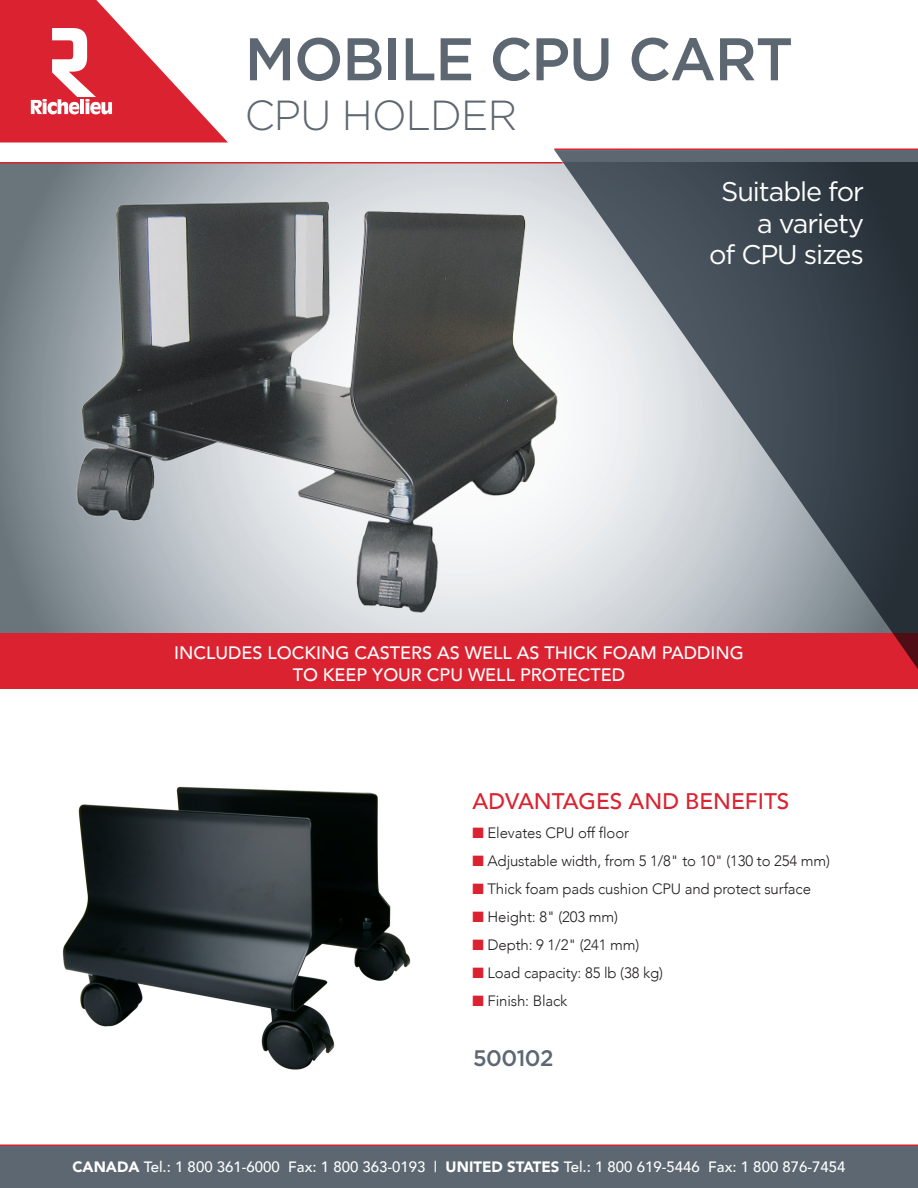
<style>
.page{position:relative;width:918px;height:1188px;background:#fff}
.page>*{position:absolute;margin:0;border:0;box-sizing:border-box;transform-origin:0 0}
.UNE-Product_Name{font:500 60px "Gotham";letter-spacing:-.02em;color:#5c6771}
.UNE-Product_Name-2{font:300 42px "Gotham";letter-spacing:-.02em;color:#5c6771}
.Boite_-_Gros{font:27px/31.5px "Gotham";letter-spacing:-.04em;color:#fff;text-align:right}
.UNE-Advantages_Benef{font:500 22.5px "Avenir";color:#db2230}
.UNE-Product_Name-3{font:500 22.5px "Gotham";letter-spacing:-.02em;color:#5c6771}
.UNE-Advantages_Benef-2{font:500 18px/21.6px "Avenir";color:#fff;text-align:center}
.Text_with_bullets{font:300 15px "Avenir";letter-spacing:-.01em;color:#231f20}
.t1{font:500 15px "Avenir";color:#fff}
.s1{color:#db2230}
.s2{font-weight:900}
</style>
<div class="page">
<svg style="left:0;top:0;width:228px;height:142px"></svg>
<div style="left:0;top:1146px;width:918px;height:42px;background:#5c6771"></div>
<hr style="left:0;top:1144px;width:918px;height:2px;background:#db2230">
<svg style="left:0;top:164px;width:554px;height:469px;background:#838d93"></svg>
<img style="left:54px;top:178px;width:500px;height:455px">
<div style="left:0;top:633px;width:918px;height:55px;background:#db2230"></div>
<hr style="left:0;top:162px;width:563px;height:2px;background:#db2230">
<svg style="left:554px;top:150px;width:364px;height:519px;background:#868088"></svg>
<hr style="left:554px;top:148px;width:364px;height:2px;background:#db2230">
<img style="left:62px;top:786px;width:349px;height:284px">
<p class="UNE-Product_Name" style="left:245px;top:20px;width:550px">MOBILE CPU CART</p>
<p class="UNE-Product_Name-2" style="left:245px;top:92px;width:274px">CPU HOLDER</p>
<p class="Boite_-_Gros" style="left:709px;top:175px;width:156px">Suitable for a variety<br>of CPU sizes</p>
<p class="UNE-Advantages_Benef-2" style="left:174px;top:641px;width:571px">INCLUDES LOCKING CASTERS AS WELL AS THICK FOAM PADDING<br>TO KEEP YOUR CPU WELL PROTECTED</p>
<p class="UNE-Advantages_Benef" style="left:472px;top:781px;width:318px">ADVANTAGES AND BENEFITS</p>
<p class="Text_with_bullets" style="left:472px;top:824px;width:158px"><span class="s1">■</span> Elevates CPU off floor</p>
<p class="Text_with_bullets" style="left:472px;top:852px;width:359px"><span class="s1">■</span> Adjustable width, from 5 1/8" to 10" (130 to 254 mm)</p>
<p class="Text_with_bullets" style="left:472px;top:880px;width:340px"><span class="s1">■</span> Thick foam pads cushion CPU and protect surface</p>
<p class="Text_with_bullets" style="left:472px;top:908px;width:147px"><span class="s1">■</span> Height: 8" (203 mm)</p>
<p class="Text_with_bullets" style="left:472px;top:936px;width:168px"><span class="s1">■</span> Depth: 9 1/2" (241 mm)</p>
<p class="Text_with_bullets" style="left:472px;top:964px;width:192px"><span class="s1">■</span> Load capacity: 85 lb (38 kg)</p>
<p class="Text_with_bullets" style="left:472px;top:992px;width:96px"><span class="s1">■</span> Finish: Black</p>
<p class="UNE-Product_Name-3" style="left:473px;top:1043px;width:82px">500102</p>
<p class="t1" style="left:72px;top:1153px;width:775px"><span class="s2">CANADA</span> Tel.: 1 800 361-6000 Fax: 1 800 363-0193 | <span class="s2">UNITED STATES</span> Tel.: 1 800 619-5446 Fax: 1 800 876-7454</p>
</div>
